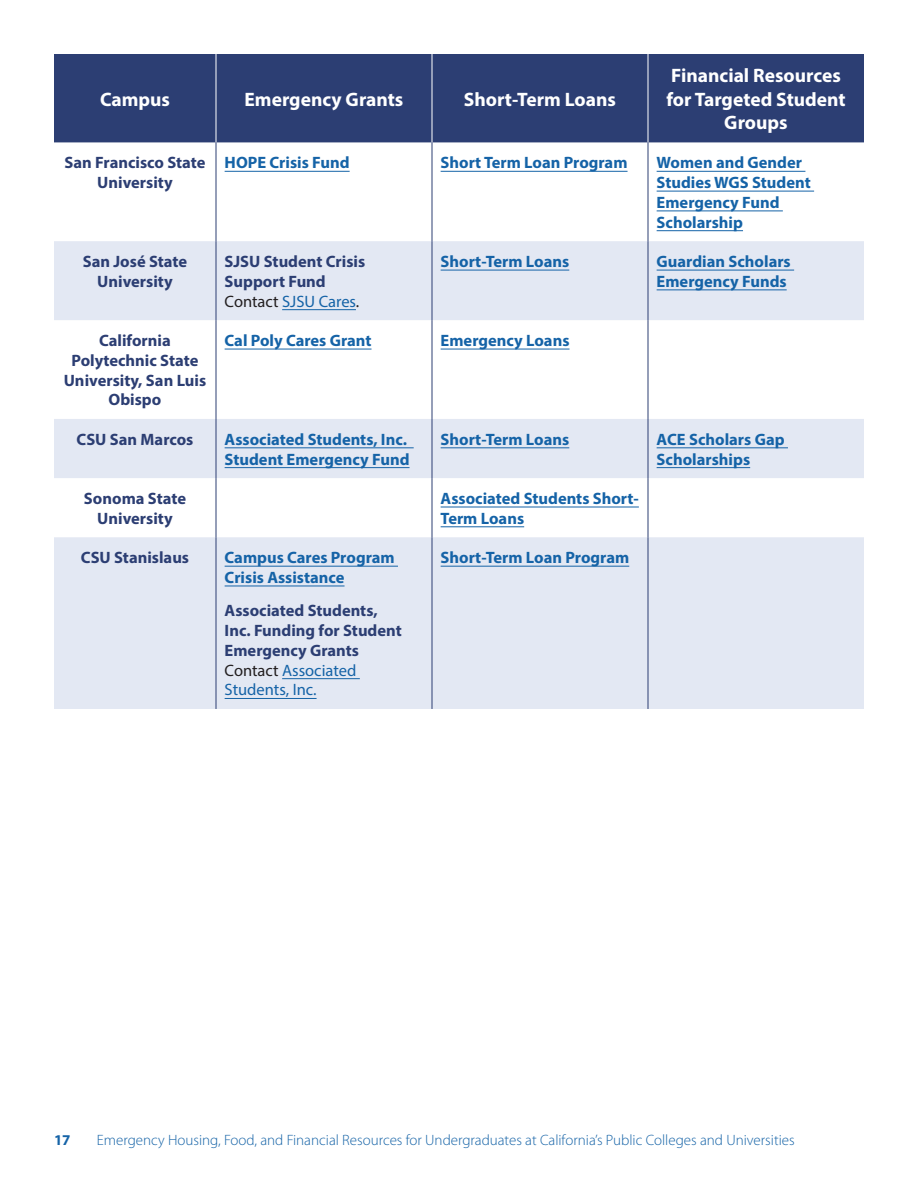
<style>
.page{position:relative;width:918px;height:1188px;background:#fff}
.page>*{position:absolute;margin:0;border:0;box-sizing:border-box;transform-origin:0 0}
.Body{font:700 19.5px/23.4px "Myriad Pro";color:#fff;text-align:center}
.Body-2{font:700 16.5px/19.8px "Myriad Pro";color:#1563a7}
.Body-3{font:700 16.5px/19.8px "Myriad Pro";color:#2c3e73;text-align:center}
.Body-4{font:16.5px/19.8px "Myriad Pro";color:#1563a7}
.t1{font:300 15px "Myriad Pro";color:#1563a7}
.t2{font:700 15px "Myriad Pro";color:#1563a7}
.s1{color:#231f20}
</style>
<div class="page">
<div style="left:54px;top:54px;width:810px;height:88px;background:#2c3e73"></div>
<svg style="left:54px;top:241px;width:810px;height:468px;fill:#e3e8f3"></svg>
<hr style="left:432px;top:54px;width:1px;height:88px;background:#fff">
<hr style="left:432px;top:142px;width:1px;height:99px;background:#2c3e73">
<hr style="left:432px;top:241px;width:1px;height:79px;background:#2c3e73">
<hr style="left:432px;top:320px;width:1px;height:99px;background:#2c3e73">
<hr style="left:432px;top:419px;width:1px;height:59px;background:#2c3e73">
<hr style="left:432px;top:478px;width:1px;height:59px;background:#2c3e73">
<hr style="left:432px;top:537px;width:1px;height:172px;background:#2c3e73">
<hr style="left:216px;top:54px;width:1px;height:88px;background:#fff">
<hr style="left:648px;top:54px;width:1px;height:88px;background:#fff">
<hr style="left:216px;top:142px;width:1px;height:99px;background:#2c3e73">
<hr style="left:648px;top:142px;width:1px;height:99px;background:#2c3e73">
<hr style="left:216px;top:241px;width:1px;height:79px;background:#2c3e73">
<hr style="left:648px;top:241px;width:1px;height:79px;background:#2c3e73">
<hr style="left:216px;top:320px;width:1px;height:99px;background:#2c3e73">
<hr style="left:648px;top:320px;width:1px;height:99px;background:#2c3e73">
<hr style="left:216px;top:419px;width:1px;height:59px;background:#2c3e73">
<hr style="left:648px;top:419px;width:1px;height:59px;background:#2c3e73">
<hr style="left:216px;top:478px;width:1px;height:59px;background:#2c3e73">
<hr style="left:648px;top:478px;width:1px;height:59px;background:#2c3e73">
<hr style="left:216px;top:537px;width:1px;height:172px;background:#2c3e73">
<hr style="left:648px;top:537px;width:1px;height:172px;background:#2c3e73">
<hr style="left:225px;top:171px;width:125px;height:1px;background:#1563a7">
<hr style="left:441px;top:171px;width:187px;height:1px;background:#1563a7">
<hr style="left:657px;top:171px;width:148px;height:1px;background:#1563a7">
<hr style="left:657px;top:191px;width:157px;height:1px;background:#1563a7">
<hr style="left:657px;top:210px;width:126px;height:1px;background:#1563a7">
<hr style="left:657px;top:230px;width:86px;height:1px;background:#1563a7">
<hr style="left:282px;top:309px;width:74px;height:1px;background:#1563a7">
<hr style="left:441px;top:270px;width:128px;height:1px;background:#1563a7">
<hr style="left:657px;top:270px;width:137px;height:1px;background:#1563a7">
<hr style="left:657px;top:289px;width:130px;height:1px;background:#1563a7">
<hr style="left:225px;top:349px;width:147px;height:1px;background:#1563a7">
<hr style="left:441px;top:349px;width:129px;height:1px;background:#1563a7">
<hr style="left:225px;top:447px;width:189px;height:1px;background:#1563a7">
<hr style="left:225px;top:467px;width:185px;height:1px;background:#1563a7">
<hr style="left:441px;top:447px;width:128px;height:1px;background:#1563a7">
<hr style="left:657px;top:447px;width:131px;height:1px;background:#1563a7">
<hr style="left:657px;top:467px;width:93px;height:1px;background:#1563a7">
<hr style="left:441px;top:507px;width:198px;height:1px;background:#1563a7">
<hr style="left:441px;top:526px;width:83px;height:1px;background:#1563a7">
<hr style="left:225px;top:566px;width:173px;height:1px;background:#1563a7">
<hr style="left:225px;top:586px;width:120px;height:1px;background:#1563a7">
<hr style="left:282px;top:678px;width:78px;height:1px;background:#1563a7">
<hr style="left:225px;top:698px;width:92px;height:1px;background:#1563a7">
<hr style="left:441px;top:566px;width:188px;height:1px;background:#1563a7">
<p class="Body" style="left:100px;top:87px;width:71px">Campus</p>
<p class="Body" style="left:245px;top:87px;width:160px">Emergency Grants</p>
<p class="Body" style="left:464px;top:87px;width:154px">Short-Term Loans</p>
<p class="Body" style="left:666px;top:63px;width:181px">Financial Resources for Targeted Student<br>Groups</p>
<p class="Body-3" style="left:65px;top:152px;width:142px">San Francisco State<br>University</p>
<p class="Body-2" style="left:225px;top:152px;width:127px">HOPE Crisis Fund</p>
<p class="Body-2" style="left:441px;top:152px;width:188px">Short Term Loan Program</p>
<p class="Body-2" style="left:657px;top:152px;width:156px">Women and Gender<br>Studies WGS Student<br>Emergency Fund<br>Scholarship</p>
<p class="Body-3" style="left:83px;top:251px;width:106px">San José State<br>University</p>
<p class="Body-3" style="left:225px;top:251px;width:142px;text-align:left">SJSU Student Crisis<br>Support Fund</p>
<p class="Body-4" style="left:225px;top:291px;width:136px"><span class="s1">Contact</span> SJSU Cares<span class="s1">.</span></p>
<p class="Body-2" style="left:441px;top:251px;width:130px">Short-Term Loans</p>
<p class="Body-2" style="left:657px;top:251px;width:136px">Guardian Scholars<br>Emergency Funds</p>
<p class="Body-3" style="left:64px;top:330px;width:144px">California<br>Polytechnic State<br>University, San Luis<br>Obispo</p>
<p class="Body-2" style="left:225px;top:330px;width:148px">Cal Poly Cares Grant</p>
<p class="Body-2" style="left:441px;top:330px;width:130px">Emergency Loans</p>
<p class="Body-3" style="left:77px;top:429px;width:118px">CSU San Marcos</p>
<p class="Body-2" style="left:225px;top:429px;width:186px">Associated Students, Inc.<br>Student Emergency Fund</p>
<p class="Body-2" style="left:441px;top:429px;width:130px">Short-Term Loans</p>
<p class="Body-2" style="left:657px;top:429px;width:130px">ACE Scholars Gap<br>Scholarships</p>
<p class="Body-3" style="left:84px;top:488px;width:104px">Sonoma State<br>University</p>
<p class="Body-2" style="left:441px;top:488px;width:200px">Associated Students Short-<br>Term Loans</p>
<p class="Body-3" style="left:81px;top:547px;width:110px">CSU Stanislaus</p>
<p class="Body-2" style="left:225px;top:547px;width:172px">Campus Cares Program<br>Crisis Assistance</p>
<p class="Body-3" style="left:225px;top:600px;width:179px;text-align:left">Associated Students,<br>Inc. Funding for Student<br>Emergency Grants</p>
<p class="Body-4" style="left:225px;top:660px;width:133px"><span class="s1">Contact</span> Associated<br>Students, Inc.</p>
<p class="Body-2" style="left:441px;top:547px;width:190px">Short-Term Loan Program</p>
<p class="t2" style="left:54px;top:1130px;width:18px">17</p>
<p class="t1" style="left:97px;top:1132px;width:699px">Emergency Housing, Food, and Financial Resources for Undergraduates at California’s Public Colleges and Universities</p>
</div>
